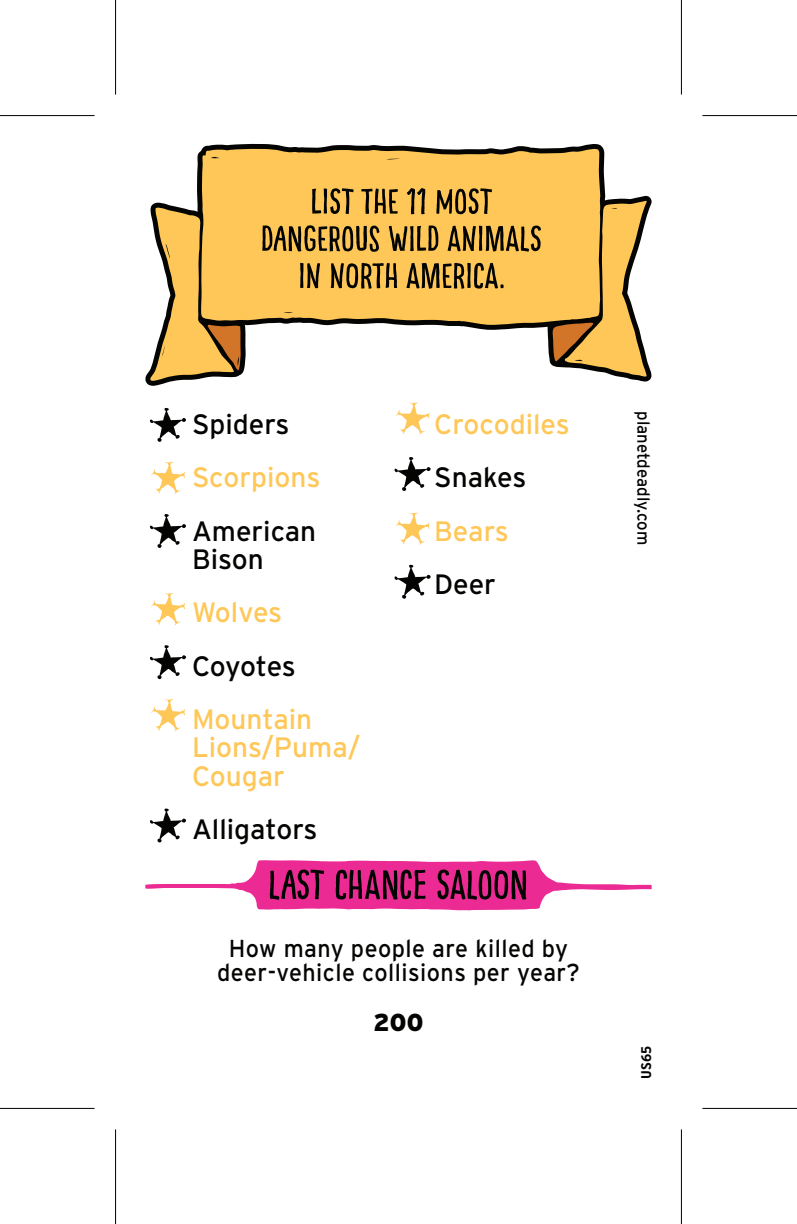
<style>
.page{position:relative;width:797px;height:1224px;background:#fff}
.page>*{position:absolute;margin:0;border:0;box-sizing:border-box;transform-origin:0 0}
.t1{font:28px/28px "Interstate";color:#fec758}
.t2{font:28px/28px "Interstate";color:#040503}
.t3{font:28px "Interstate";letter-spacing:-.02em;color:#040503}
.t4{font:24.5px/24.5px "Interstate";letter-spacing:.02em;color:#040503;text-align:center;scale:.95 1}
.t5{font:900 24.5px "Interstate";color:#040503;scale:.95 1}
.t6{font:17.5px "Interstate";color:#040503;scale:.95 1}
.t7{font:700 14px "Interstate Condensed";color:#040503;scale:1.16 1}
</style>
<div class="page">
<svg style="left:145px;top:860px;width:506px;height:50px"></svg>
<svg style="left:151px;top:699px;width:34px;height:32px"></svg>
<svg style="left:145px;top:143px;width:507px;height:536px"></svg>
<svg style="left:150px;top:808px;width:36px;height:34px"></svg>
<div style="left:0;top:113px;width:94px;height:5px;background:#f4f4f4"></div>
<div style="left:702px;top:113px;width:95px;height:5px;background:#f4f4f4"></div>
<svg style="left:0;top:1108px;width:94px;height:1px"></svg>
<svg style="left:702px;top:1108px;width:95px;height:1px"></svg>
<div style="left:113px;top:0;width:5px;height:94px;background:#f6f6f6"></div>
<div style="left:113px;top:1129px;width:5px;height:94px;background:#f6f6f6"></div>
<hr style="left:0;top:115px;width:94px;height:1px;background:#000">
<hr style="left:702px;top:115px;width:95px;height:1px;background:#000">
<hr style="left:0;top:1107px;width:94px;height:1px;background:#000">
<hr style="left:702px;top:1107px;width:95px;height:1px;background:#000">
<hr style="left:115px;top:0;width:1px;height:94px;background:#000">
<hr style="left:115px;top:1129px;width:1px;height:94px;background:#000">
<hr style="left:680px;top:0;width:2px;height:94px;background:#000">
<hr style="left:680px;top:1129px;width:2px;height:94px;background:#000">
<p class="t2" style="left:192px;top:409px;width:99px">Spiders</p>
<p class="t1" style="left:192px;top:463px;width:130px">Scorpions</p>
<p class="t2" style="left:192px;top:516px;width:126px">American<br>Bison</p>
<p class="t1" style="left:192px;top:598px;width:92px">Wolves</p>
<p class="t3" style="left:192px;top:650px;width:105px">Coyotes</p>
<p class="t1" style="left:192px;top:705px;width:170px">Mountain<br>Lions/Puma/<br>Cougar</p>
<p class="t2" style="left:192px;top:814px;width:127px">Alligators</p>
<p class="t1" style="left:434px;top:409px;width:137px">Crocodiles</p>
<p class="t2" style="left:434px;top:463px;width:94px">Snakes</p>
<p class="t1" style="left:434px;top:516px;width:76px">Bears</p>
<p class="t2" style="left:434px;top:570px;width:63px">Deer</p>
<p class="t4" style="left:217px;top:935px;width:383px">How many people are killed by deer-vehicle collisions per year?</p>
<p class="t5" style="left:373px;top:1008px;width:54px">200</p>
<p class="t6" style="left:653px;top:411px;width:142px;rotate:90deg">planetdeadly.com</p>
<p class="t7" style="left:638px;top:1078px;width:30px;rotate:-90deg">US65</p>
</div>
